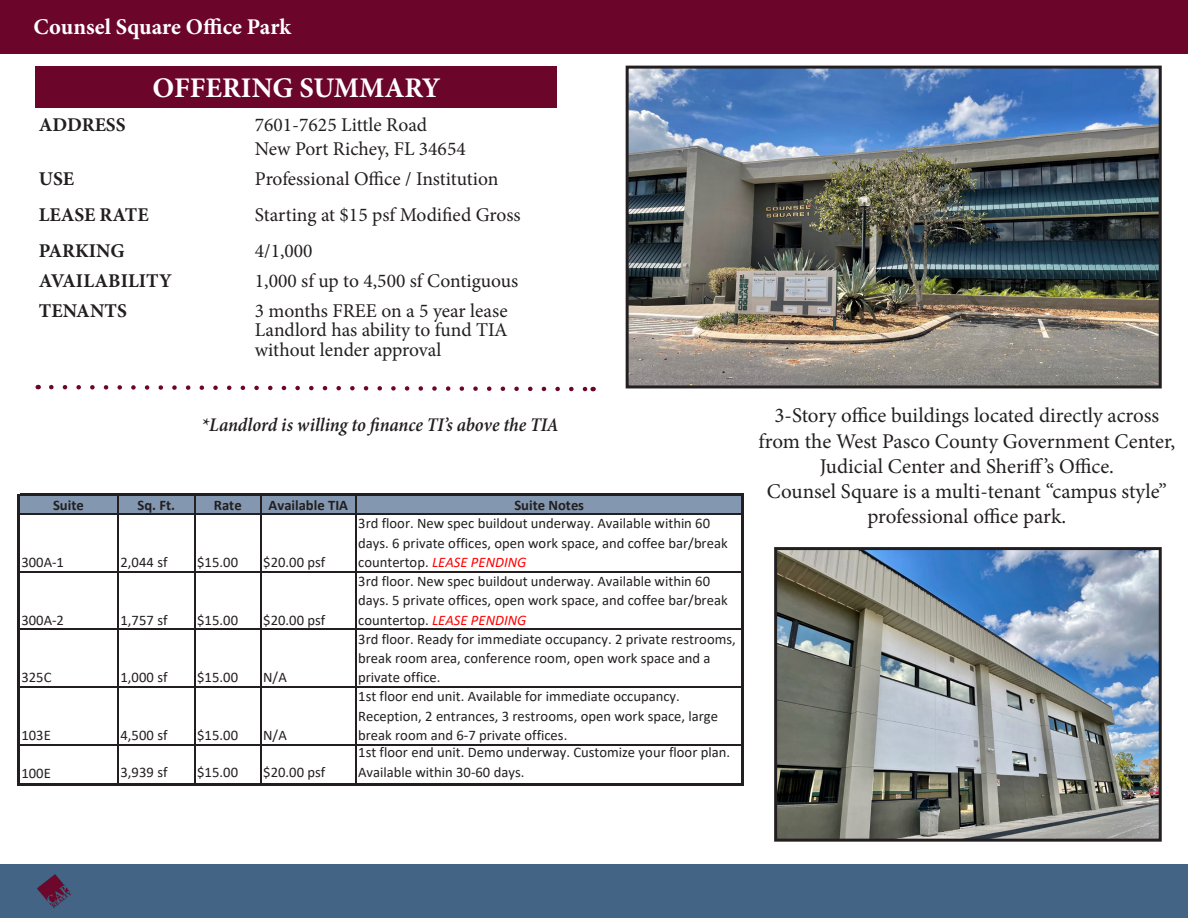
<style>
.page{position:relative;width:1188px;height:918px;background:#fff}
.page>*{position:absolute;margin:0;border:0;box-sizing:border-box;transform-origin:0 0}
.t1{font:700 28.5px "Minion Pro";color:#fff}
.t2{font:700 22.5px "Minion Pro";color:#fff}
.t3{font:21px "Minion Pro";color:#231f20}
.t4{font:19.5px "Minion Pro";color:#231f20}
.t5{font:700 19.5px "Minion Pro";color:#231f20}
.t6{font:italic 600 condensed 19.5px "Minion Pro";letter-spacing:-.005em;color:#231f20}
.t7{font:14.55px/19.2px "Calibri";color:#231f20}
.t8{font:700 14.55px "Calibri";color:#231f20}
.s1{font-style:italic;color:#f00}
</style>
<div class="page">
<div style="left:0;top:0;width:1188px;height:54px;background:#6b062a"></div>
<img style="left:778px;top:551px;width:380px;height:287px">
<div style="left:774px;top:547px;width:388px;height:295px;border:3px solid #231f20"></div>
<div style="left:19px;top:496px;width:724px;height:18px;background:#8497b0"></div>
<hr style="left:20px;top:514px;width:335px;height:1px;background:#231f20">
<svg style="left:355px;top:496px;width:1px;height:18px"></svg>
<hr style="left:20px;top:571px;width:335px;height:1px;background:#231f20">
<hr style="left:20px;top:629px;width:335px;height:1px;background:#231f20">
<hr style="left:20px;top:686px;width:335px;height:2px;background:#231f20">
<hr style="left:20px;top:744px;width:335px;height:1px;background:#231f20">
<hr style="left:18px;top:494px;width:2px;height:291px;background:#231f20">
<hr style="left:117px;top:496px;width:2px;height:287px;background:#231f20">
<hr style="left:194px;top:496px;width:1px;height:287px;background:#231f20">
<hr style="left:260px;top:496px;width:1px;height:287px;background:#231f20">
<hr style="left:355px;top:514px;width:1px;height:269px;background:#231f20">
<hr style="left:741px;top:496px;width:3px;height:289px;background:#231f20">
<hr style="left:20px;top:494px;width:724px;height:2px;background:#231f20">
<hr style="left:356px;top:514px;width:385px;height:1px;background:#231f20">
<hr style="left:356px;top:571px;width:385px;height:1px;background:#231f20">
<hr style="left:356px;top:629px;width:385px;height:1px;background:#231f20">
<hr style="left:356px;top:686px;width:385px;height:2px;background:#231f20">
<hr style="left:356px;top:744px;width:385px;height:1px;background:#231f20">
<hr style="left:20px;top:783px;width:724px;height:2px;background:#231f20">
<div style="left:35px;top:66px;width:522px;height:41px;background:#6b062a"></div>
<svg style="left:49px;top:384px;width:545px;height:8px"></svg>
<div style="left:0;top:864px;width:1188px;height:54px;background:#436485"></div>
<img style="left:37px;top:874px;width:34px;height:34px">
<img style="left:630px;top:70px;width:528px;height:314px">
<div style="left:626px;top:66px;width:536px;height:322px;border:3px solid #231f20"></div>
<p class="t2" style="left:34px;top:11px;width:259px">Counsel Square Office Park</p>
<p class="t1" style="left:153px;top:68px;width:289px">OFFERING SUMMARY</p>
<p class="t5" style="left:39px;top:111px;width:88px">ADDRESS</p>
<p class="t4" style="left:255px;top:112px;width:174px">7601-7625 Little Road</p>
<p class="t4" style="left:255px;top:135px;width:212px">New Port Richey, FL 34654</p>
<p class="t5" style="left:39px;top:165px;width:37px">USE</p>
<p class="t4" style="left:255px;top:165px;width:245px">Professional Office / Institution</p>
<p class="t5" style="left:39px;top:201px;width:111px">LEASE RATE</p>
<p class="t4" style="left:255px;top:201px;width:267px">Starting at $15 psf Modified Gross</p>
<p class="t5" style="left:39px;top:237px;width:87px">PARKING</p>
<p class="t4" style="left:255px;top:237px;width:59px">4/1,000</p>
<p class="t5" style="left:39px;top:267px;width:134px">AVAILABILITY</p>
<p class="t4" style="left:255px;top:267px;width:265px">1,000 sf up to 4,500 sf Contiguous</p>
<p class="t5" style="left:39px;top:297px;width:90px">TENANTS</p>
<p class="t4" style="left:255px;top:297px;width:254px">3 months FREE on a 5 year lease</p>
<p class="t4" style="left:255px;top:317px;width:254px">Landlord has ability to fund TIA</p>
<p class="t4" style="left:255px;top:336px;width:188px">without lender approval</p>
<p class="t6" style="left:201px;top:411px;width:359px">*Landlord is willing to finance TI’s above the TIA</p>
<p class="t8" style="left:53px;top:494px;width:32px">Suite</p>
<p class="t8" style="left:138px;top:494px;width:39px">Sq. Ft.</p>
<p class="t8" style="left:214px;top:494px;width:29px">Rate</p>
<p class="t8" style="left:268px;top:494px;width:81px">Available TIA</p>
<p class="t8" style="left:514px;top:494px;width:71px">Suite Notes</p>
<p class="t7" style="left:21px;top:552px;width:44px">300A-1</p>
<p class="t7" style="left:120px;top:552px;width:49px">2,044 sf</p>
<p class="t7" style="left:197px;top:552px;width:42px">$15.00</p>
<p class="t7" style="left:263px;top:552px;width:64px">$20.00 psf</p>
<p class="t7" style="left:21px;top:610px;width:44px">300A-2</p>
<p class="t7" style="left:120px;top:610px;width:49px">1,757 sf</p>
<p class="t7" style="left:197px;top:610px;width:42px">$15.00</p>
<p class="t7" style="left:263px;top:610px;width:64px">$20.00 psf</p>
<p class="t7" style="left:21px;top:667px;width:32px">325C</p>
<p class="t7" style="left:120px;top:667px;width:49px">1,000 sf</p>
<p class="t7" style="left:197px;top:667px;width:42px">$15.00</p>
<p class="t7" style="left:263px;top:667px;width:25px">N/A</p>
<p class="t7" style="left:21px;top:725px;width:31px">103E</p>
<p class="t7" style="left:120px;top:725px;width:49px">4,500 sf</p>
<p class="t7" style="left:197px;top:725px;width:42px">$15.00</p>
<p class="t7" style="left:263px;top:725px;width:25px">N/A</p>
<p class="t7" style="left:21px;top:763px;width:31px">100E</p>
<p class="t7" style="left:120px;top:762px;width:49px">3,939 sf</p>
<p class="t7" style="left:197px;top:762px;width:42px">$15.00</p>
<p class="t7" style="left:263px;top:762px;width:64px">$20.00 psf</p>
<p class="t7" style="left:358px;top:514px;width:371px">3rd floor. New spec buildout underway. Available within 60 days. 6 private offices, open work space, and coffee bar/break countertop. <span class="s1">LEASE PENDING</span></p>
<p class="t7" style="left:358px;top:571px;width:371px">3rd floor. New spec buildout underway. Available within 60 days. 5 private offices, open work space, and coffee bar/break countertop. <span class="s1">LEASE PENDING</span></p>
<p class="t7" style="left:358px;top:629px;width:379px">3rd floor. Ready for immediate occupancy. 2 private restrooms, break room area, conference room, open work space and a private office.</p>
<p class="t7" style="left:358px;top:687px;width:361px">1st floor end unit. Available for immediate occupancy.<br>Reception, 2 entrances, 3 restrooms, open work space, large break room and 6-7 private offices.</p>
<p class="t7" style="left:358px;top:743px;width:373px">1st floor end unit. Demo underway. Customize your floor plan.<br>Available within 30-60 days.</p>
<p class="t3" style="left:774px;top:402px;width:386px">3-Story office buildings located directly across</p>
<p class="t3" style="left:758px;top:427px;width:418px">from the West Pasco County Government Center,</p>
<p class="t3" style="left:820px;top:452px;width:296px">Judicial Center and Sheriff’s Office.</p>
<p class="t3" style="left:767px;top:477px;width:401px">Counsel Square is a multi-tenant “campus style”</p>
<p class="t3" style="left:867px;top:502px;width:200px">professional office park.</p>
</div>
